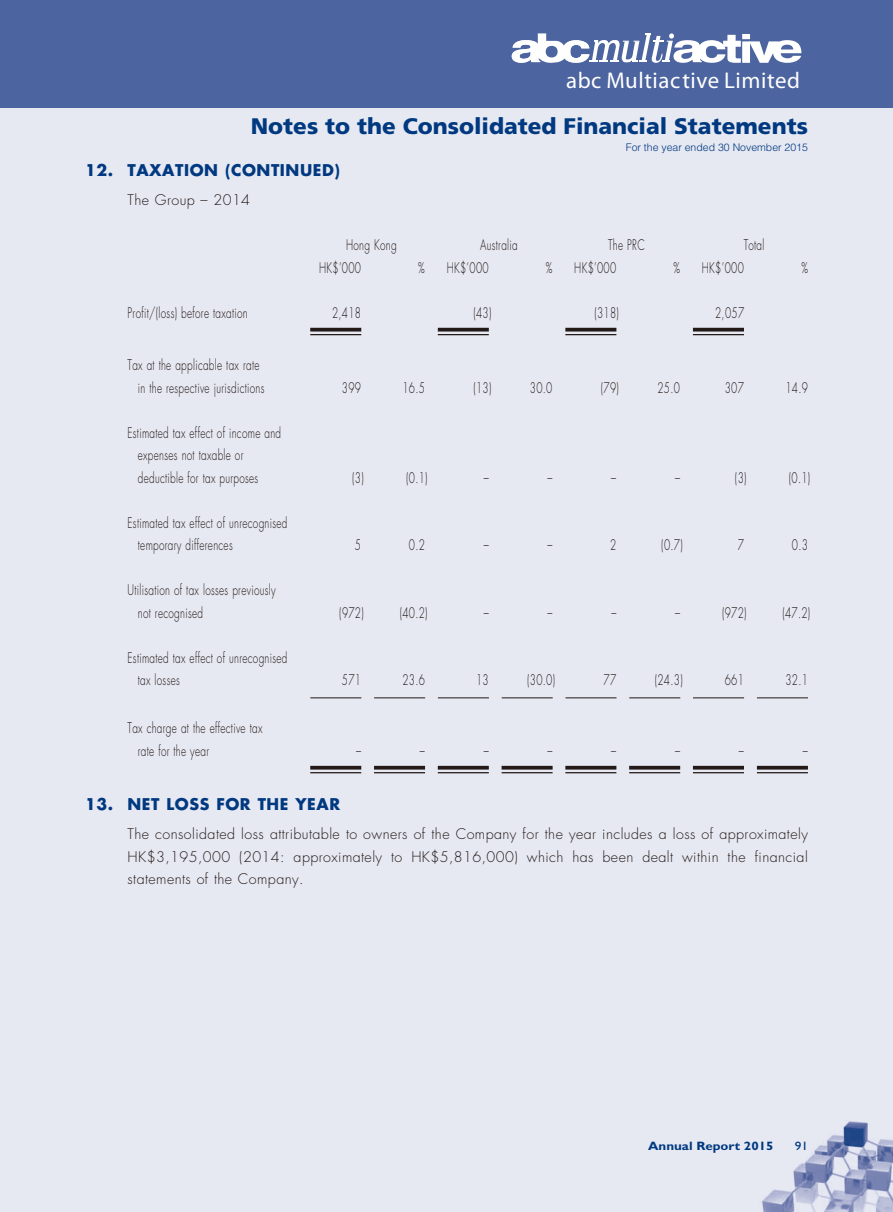
<style>
.page{position:relative;width:893px;height:1212px;background:#e6e8f2}
.page>*{position:absolute;margin:0;border:0;box-sizing:border-box;transform-origin:0 0}
.t1{font:22.8px "Myriad Pro";letter-spacing:.025em;color:#fff}
.t2{font:900 22.5px "Frutiger LT Std";color:#003980}
.t3{font:700 15.75px "Futura Std";letter-spacing:.035em;color:#003980}
.t4{font:300 14.25px/22.5px "Futura Std";letter-spacing:.03em;color:#231916;scale:.7 1}
.t5{font:300 14.25px/22.5px "Futura Std";letter-spacing:.03em;color:#231916;text-align:justify}
.t6{font:700 12.15px "Gill Sans Std";color:#003980;scale:1.1 1}
.t7{font:12.15px "Gill Sans Std";color:#003980;scale:1.1 1}
.t8{font:300 10.5px "Helvetica LT Std";color:#003980}
</style>
<div class="page">
<div style="left:0;top:0;width:893px;height:107px;background:#4c649f"></div>
<img style="left:762px;top:1121px;width:131px;height:91px">
<svg style="left:512px;top:33px;width:289px;height:30px"></svg>
<hr style="left:310px;top:328px;width:51px;height:3px;background:#231916">
<hr style="left:310px;top:334px;width:51px;height:1px;background:#231916">
<hr style="left:438px;top:328px;width:51px;height:3px;background:#231916">
<hr style="left:438px;top:334px;width:51px;height:1px;background:#231916">
<hr style="left:565px;top:328px;width:51px;height:3px;background:#231916">
<hr style="left:565px;top:334px;width:51px;height:1px;background:#231916">
<hr style="left:693px;top:328px;width:51px;height:3px;background:#231916">
<hr style="left:693px;top:334px;width:51px;height:1px;background:#231916">
<hr style="left:310px;top:697px;width:51px;height:1px;background:#231916">
<hr style="left:374px;top:697px;width:51px;height:1px;background:#231916">
<hr style="left:438px;top:697px;width:51px;height:1px;background:#231916">
<hr style="left:502px;top:697px;width:51px;height:1px;background:#231916">
<hr style="left:565px;top:697px;width:51px;height:1px;background:#231916">
<hr style="left:629px;top:697px;width:51px;height:1px;background:#231916">
<hr style="left:693px;top:697px;width:51px;height:1px;background:#231916">
<hr style="left:757px;top:697px;width:51px;height:1px;background:#231916">
<hr style="left:310px;top:766px;width:51px;height:3px;background:#231916">
<hr style="left:310px;top:772px;width:51px;height:1px;background:#231916">
<hr style="left:374px;top:766px;width:51px;height:3px;background:#231916">
<hr style="left:374px;top:772px;width:51px;height:1px;background:#231916">
<hr style="left:438px;top:766px;width:51px;height:3px;background:#231916">
<hr style="left:438px;top:772px;width:51px;height:1px;background:#231916">
<hr style="left:502px;top:766px;width:51px;height:3px;background:#231916">
<hr style="left:502px;top:772px;width:51px;height:1px;background:#231916">
<hr style="left:565px;top:766px;width:51px;height:3px;background:#231916">
<hr style="left:565px;top:772px;width:51px;height:1px;background:#231916">
<hr style="left:629px;top:766px;width:51px;height:3px;background:#231916">
<hr style="left:629px;top:772px;width:51px;height:1px;background:#231916">
<hr style="left:693px;top:766px;width:51px;height:3px;background:#231916">
<hr style="left:693px;top:772px;width:51px;height:1px;background:#231916">
<hr style="left:757px;top:766px;width:51px;height:3px;background:#231916">
<hr style="left:757px;top:772px;width:51px;height:1px;background:#231916">
<h1 class="t1" style="left:566px;top:66px;width:235px">abc Multiactive Limited</h1>
<h2 class="t2" style="left:251px;top:112px;width:559px">Notes to the Consolidated Financial Statements</h2>
<p class="t8" style="left:626px;top:140px;width:184px">For the year ended 30 November 2015</p>
<p class="t3" style="left:85px;top:159px;width:256px">12. TAXATION (CONTINUED)</p>
<p class="t5" style="left:128px;top:189px;width:124px">The Group – 2014</p>
<p class="t4" style="left:346px;top:234px;width:74px">Hong Kong</p>
<p class="t4" style="left:480px;top:234px;width:55px">Australia</p>
<p class="t4" style="left:608px;top:234px;width:54px">The PRC</p>
<p class="t4" style="left:744px;top:234px;width:31px">Total</p>
<p class="t4" style="left:319px;top:257px;width:61px">HK$’000</p>
<p class="t4" style="left:418px;top:257px;width:11px">%</p>
<p class="t4" style="left:447px;top:257px;width:61px">HK$’000</p>
<p class="t4" style="left:546px;top:257px;width:11px">%</p>
<p class="t4" style="left:574px;top:257px;width:61px">HK$’000</p>
<p class="t4" style="left:673px;top:257px;width:11px">%</p>
<p class="t4" style="left:702px;top:257px;width:61px">HK$’000</p>
<p class="t4" style="left:801px;top:257px;width:11px">%</p>
<p class="t4" style="left:128px;top:302px;width:173px">Profit/(loss) before taxation</p>
<p class="t4" style="left:332px;top:302px;width:43px">2,418</p>
<p class="t4" style="left:473px;top:302px;width:27px">(43)</p>
<p class="t4" style="left:594px;top:302px;width:37px">(318)</p>
<p class="t4" style="left:715px;top:302px;width:43px">2,057</p>
<p class="t4" style="left:138px;top:354px;width:182px;text-indent:-10px">Tax at the applicable tax rate in the respective jurisdictions</p>
<p class="t4" style="left:342px;top:377px;width:29px">399</p>
<p class="t4" style="left:402px;top:377px;width:34px">16.5</p>
<p class="t4" style="left:473px;top:377px;width:27px">(13)</p>
<p class="t4" style="left:530px;top:377px;width:34px">30.0</p>
<p class="t4" style="left:601px;top:377px;width:27px">(79)</p>
<p class="t4" style="left:657px;top:377px;width:34px">25.0</p>
<p class="t4" style="left:725px;top:377px;width:29px">307</p>
<p class="t4" style="left:785px;top:377px;width:34px">14.9</p>
<p class="t4" style="left:138px;top:422px;width:206px;text-indent:-10px">Estimated tax effect of income and expenses not taxable or deductible for tax purposes</p>
<p class="t4" style="left:138px;top:512px;width:215px;text-indent:-10px">Estimated tax effect of unrecognised temporary differences</p>
<p class="t4" style="left:138px;top:579px;width:198px;text-indent:-10px">Utilisation of tax losses previously not recognised</p>
<p class="t4" style="left:138px;top:647px;width:215px;text-indent:-10px">Estimated tax effect of unrecognised tax losses</p>
<p class="t4" style="left:138px;top:717px;width:180px;text-indent:-10px">Tax charge at the effective tax rate for the year</p>
<p class="t4" style="left:352px;top:467px;width:18px">(3)</p>
<p class="t4" style="left:406px;top:467px;width:32px">(0.1)</p>
<p class="t4" style="left:484px;top:467px;width:9px">–</p>
<p class="t4" style="left:547px;top:467px;width:9px">–</p>
<p class="t4" style="left:611px;top:467px;width:9px">–</p>
<p class="t4" style="left:675px;top:467px;width:9px">–</p>
<p class="t4" style="left:735px;top:467px;width:18px">(3)</p>
<p class="t4" style="left:789px;top:467px;width:32px">(0.1)</p>
<p class="t4" style="left:355px;top:534px;width:10px">5</p>
<p class="t4" style="left:409px;top:534px;width:24px">0.2</p>
<p class="t4" style="left:484px;top:534px;width:9px">–</p>
<p class="t4" style="left:547px;top:534px;width:9px">–</p>
<p class="t4" style="left:610px;top:534px;width:10px">2</p>
<p class="t4" style="left:661px;top:534px;width:32px">(0.7)</p>
<p class="t4" style="left:738px;top:534px;width:10px">7</p>
<p class="t4" style="left:792px;top:534px;width:24px">0.3</p>
<p class="t4" style="left:339px;top:602px;width:37px">(972)</p>
<p class="t4" style="left:400px;top:602px;width:41px">(40.2)</p>
<p class="t4" style="left:484px;top:602px;width:9px">–</p>
<p class="t4" style="left:547px;top:602px;width:9px">–</p>
<p class="t4" style="left:611px;top:602px;width:9px">–</p>
<p class="t4" style="left:675px;top:602px;width:9px">–</p>
<p class="t4" style="left:722px;top:602px;width:37px">(972)</p>
<p class="t4" style="left:782px;top:602px;width:41px">(47.2)</p>
<p class="t4" style="left:342px;top:669px;width:29px">571</p>
<p class="t4" style="left:402px;top:669px;width:34px">23.6</p>
<p class="t4" style="left:476px;top:669px;width:20px">13</p>
<p class="t4" style="left:527px;top:669px;width:41px">(30.0)</p>
<p class="t4" style="left:604px;top:669px;width:20px">77</p>
<p class="t4" style="left:655px;top:669px;width:41px">(24.3)</p>
<p class="t4" style="left:725px;top:669px;width:29px">661</p>
<p class="t4" style="left:785px;top:669px;width:34px">32.1</p>
<p class="t4" style="left:356px;top:740px;width:9px">–</p>
<p class="t4" style="left:420px;top:740px;width:9px">–</p>
<p class="t4" style="left:484px;top:740px;width:9px">–</p>
<p class="t4" style="left:547px;top:740px;width:9px">–</p>
<p class="t4" style="left:611px;top:740px;width:9px">–</p>
<p class="t4" style="left:675px;top:740px;width:9px">–</p>
<p class="t4" style="left:739px;top:740px;width:9px">–</p>
<p class="t4" style="left:803px;top:740px;width:9px">–</p>
<p class="t3" style="left:85px;top:793px;width:256px">13. NET LOSS FOR THE YEAR</p>
<p class="t5" style="left:128px;top:823px;width:682px">The consolidated loss attributable to owners of the Company for the year includes a loss of approximately HK$3,195,000 (2014: approximately to HK$5,816,000) which has been dealt within the financial statements of the Company.</p>
<p class="t6" style="left:648px;top:1139px;width:115px">Annual Report 2015</p>
<p class="t7" style="left:795px;top:1139px;width:14px">91</p>
</div>
